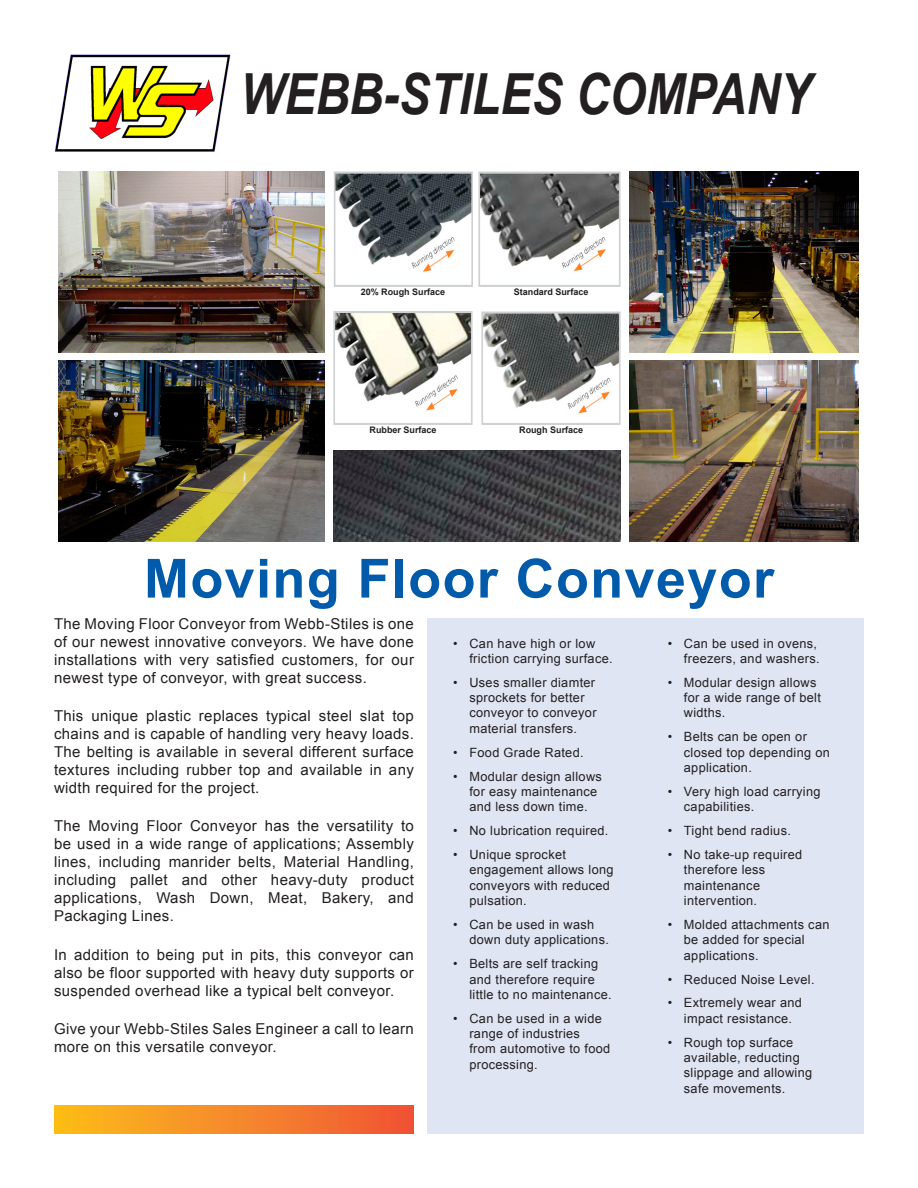
<style>
.page{position:relative;width:918px;height:1188px;background:#fff}
.page>*{position:absolute;margin:0;border:0;box-sizing:border-box;transform-origin:0 0}
.Company_Name{font:italic 700 56.7px "Arial";color:#231f20;scale:.83 1}
.t1{font:700 54px "Arial";letter-spacing:.025em;color:#015aaa}
.Body{font:15px/18px "Arial";letter-spacing:.025em;color:#231f20;text-align:justify}
.Bulleted_Text{font:12.75px/15.3px "Arial";letter-spacing:.025em;color:#231f20}
.Company_Name-2{font:700 9px "Arial";color:#231f20}
</style>
<div class="page">
<div style="left:428px;top:618px;width:436px;height:516px;background:#e0e5f3"></div>
<div style="left:54px;top:1106px;width:360px;height:28px;background:linear-gradient(to right,#fcbe1a,#ef5437)"></div>
<img style="left:54px;top:54px;width:177px;height:97px">
<img style="left:58px;top:172px;width:266px;height:181px">
<img style="left:58px;top:360px;width:266px;height:181px">
<img style="left:479px;top:172px;width:142px;height:115px">
<img style="left:333px;top:172px;width:139px;height:115px">
<img style="left:333px;top:311px;width:140px;height:113px">
<img style="left:481px;top:311px;width:140px;height:113px">
<img style="left:630px;top:360px;width:228px;height:181px">
<img style="left:630px;top:172px;width:228px;height:181px">
<img style="left:333px;top:451px;width:288px;height:90px">
<p class="Company_Name" style="left:240px;top:57px;width:690px">WEBB-STILES COMPANY</p>
<p class="Company_Name-2" style="left:361px;top:286px;width:86px">20% Rough Surface</p>
<p class="Company_Name-2" style="left:514px;top:286px;width:76px">Standard Surface</p>
<p class="Company_Name-2" style="left:370px;top:424px;width:69px">Rubber Surface</p>
<p class="Company_Name-2" style="left:519px;top:424px;width:66px">Rough Surface</p>
<p class="t1" style="left:144px;top:543px;width:632px">Moving Floor Conveyor</p>
<p class="Body" style="left:54px;top:615px;width:361px">The Moving Floor Conveyor from Webb-Stiles is one of our newest innovative conveyors. We have done installations with very satisfied customers, for our newest type of conveyor, with great success.</p>
<p class="Body" style="left:54px;top:707px;width:361px">This unique plastic replaces typical steel slat top chains and is capable of handling very heavy loads.<br>The belting is available in several different surface textures including rubber top and available in any width required for the project.</p>
<p class="Body" style="left:54px;top:817px;width:361px">The Moving Floor Conveyor has the versatility to be used in a wide range of applications; Assembly lines, including manrider belts, Material Handling, including pallet and other heavy-duty product applications, Wash Down, Meat, Bakery, and Packaging Lines.</p>
<p class="Body" style="left:54px;top:946px;width:361px">In addition to being put in pits, this conveyor can also be floor supported with heavy duty supports or suspended overhead like a typical belt conveyor.</p>
<p class="Body" style="left:54px;top:1020px;width:361px">Give your Webb-Stiles Sales Engineer a call to learn more on this versatile conveyor.</p>
<p class="Bulleted_Text" style="left:469px;top:636px;width:145px;text-indent:-16px">• Can have high or low friction carrying surface.</p>
<p class="Bulleted_Text" style="left:469px;top:675px;width:129px;text-indent:-16px">• Uses smaller diamter sprockets for better conveyor to conveyor material transfers.</p>
<p class="Bulleted_Text" style="left:453px;top:745px;width:132px">• Food Grade Rated.</p>
<p class="Bulleted_Text" style="left:469px;top:769px;width:134px;text-indent:-16px">• Modular design allows for easy maintenance and less down time.</p>
<p class="Bulleted_Text" style="left:453px;top:823px;width:157px">• No lubrication required.</p>
<p class="Bulleted_Text" style="left:469px;top:847px;width:146px;text-indent:-16px">• Unique sprocket engagement allows long conveyors with reduced pulsation.</p>
<p class="Bulleted_Text" style="left:469px;top:917px;width:141px;text-indent:-16px">• Can be used in wash down duty applications.</p>
<p class="Bulleted_Text" style="left:469px;top:956px;width:144px;text-indent:-16px">• Belts are self tracking and therefore require little to no maintenance.</p>
<p class="Bulleted_Text" style="left:469px;top:1011px;width:142px;text-indent:-16px">• Can be used in a wide range of industries<br>from automotive to food processing.</p>
<p class="Bulleted_Text" style="left:668px;top:636px;width:153px;text-align:right">• Can be used in ovens, freezers, and washers.</p>
<p class="Bulleted_Text" style="left:684px;top:675px;width:139px;text-indent:-16px">• Modular design allows for a wide range of belt widths.</p>
<p class="Bulleted_Text" style="left:684px;top:729px;width:147px;text-indent:-16px">• Belts can be open or closed top depending on application.</p>
<p class="Bulleted_Text" style="left:684px;top:784px;width:138px;text-indent:-16px">• Very high load carrying capabilities.</p>
<p class="Bulleted_Text" style="left:668px;top:823px;width:125px">• Tight bend radius.</p>
<p class="Bulleted_Text" style="left:684px;top:847px;width:120px;text-indent:-16px">• No take-up required therefore less maintenance intervention.</p>
<p class="Bulleted_Text" style="left:684px;top:917px;width:147px;text-indent:-16px">• Molded attachments can be added for special applications.</p>
<p class="Bulleted_Text" style="left:668px;top:972px;width:148px">• Reduced Noise Level.</p>
<p class="Bulleted_Text" style="left:668px;top:995px;width:136px;text-align:center">• Extremely wear and impact resistance.</p>
<p class="Bulleted_Text" style="left:684px;top:1035px;width:130px;text-indent:-16px">• Rough top surface available, reducting slippage and allowing safe movements.</p>
</div>
